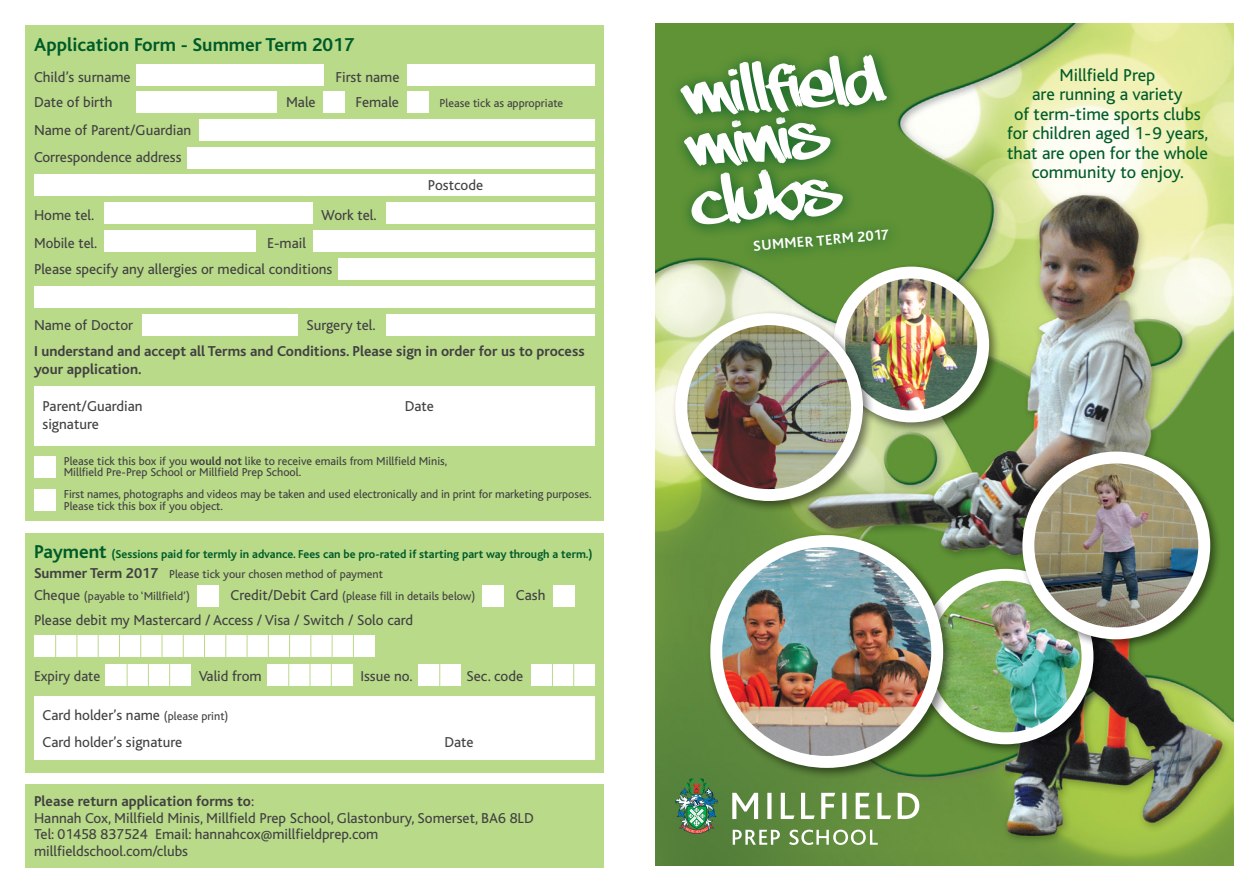
<style>
.page{position:relative;width:1259px;height:893px;background:#fff}
.page>*{position:absolute;margin:0;border:0;box-sizing:border-box;transform-origin:0 0}
.t1{font:700 19.5px "Bliss";color:#005b29}
.t2{font:18px/19.5px "Bliss";color:#005b29;text-align:center}
.t3{font:15px/16.5px "Bliss";color:#414042}
.t4{font:700 15px/18px "Bliss";color:#414042}
.t5{font:700 15px "Bliss Pro";color:#fff}
.t6{font:12px/11.4px "Bliss";color:#414042}
.t7{font:700 12px "Bliss";color:#005b29}
.s1{font-weight:700}
.s2{font-size:19.5px}
.s3{font-weight:700;font-size:15px}
.s4{font-size:15px}
.s5{font-size:12px}
</style>
<div class="page">
<div style="left:26px;top:784px;width:578px;height:83px;background:#b9da89"></div>
<div style="left:26px;top:533px;width:578px;height:239px;background:#b9da89"></div>
<div style="left:34px;top:696px;width:560px;height:64px;background:#fff"></div>
<div style="left:554px;top:586px;width:21px;height:21px;background:#fff"></div>
<div style="left:198px;top:586px;width:21px;height:21px;background:#fff"></div>
<div style="left:482px;top:586px;width:22px;height:21px;background:#fff"></div>
<div style="left:105px;top:665px;width:85px;height:21px;background:#fff"></div>
<hr style="left:127px;top:662px;width:1px;height:30px;background:#b9da89">
<hr style="left:148px;top:662px;width:1px;height:30px;background:#b9da89">
<hr style="left:169px;top:662px;width:1px;height:30px;background:#b9da89">
<div style="left:267px;top:665px;width:85px;height:21px;background:#fff"></div>
<hr style="left:288px;top:662px;width:1px;height:30px;background:#b9da89">
<hr style="left:310px;top:662px;width:1px;height:30px;background:#b9da89">
<hr style="left:331px;top:662px;width:1px;height:30px;background:#b9da89">
<div style="left:531px;top:665px;width:63px;height:21px;background:#fff"></div>
<hr style="left:552px;top:662px;width:1px;height:30px;background:#b9da89">
<hr style="left:573px;top:662px;width:1px;height:30px;background:#b9da89">
<div style="left:418px;top:665px;width:42px;height:21px;background:#fff"></div>
<hr style="left:439px;top:662px;width:1px;height:30px;background:#b9da89">
<div style="left:34px;top:636px;width:340px;height:21px;background:#fff"></div>
<svg style="left:55px;top:635px;width:1px;height:22px"></svg>
<svg style="left:77px;top:635px;width:1px;height:22px"></svg>
<svg style="left:98px;top:635px;width:1px;height:22px"></svg>
<svg style="left:119px;top:636px;width:1px;height:21px"></svg>
<svg style="left:140px;top:635px;width:1px;height:22px"></svg>
<svg style="left:162px;top:635px;width:1px;height:22px"></svg>
<svg style="left:183px;top:635px;width:1px;height:22px"></svg>
<svg style="left:204px;top:636px;width:1px;height:21px"></svg>
<svg style="left:225px;top:635px;width:1px;height:22px"></svg>
<svg style="left:247px;top:635px;width:1px;height:22px"></svg>
<svg style="left:268px;top:635px;width:1px;height:22px"></svg>
<svg style="left:289px;top:635px;width:1px;height:22px"></svg>
<svg style="left:310px;top:635px;width:1px;height:22px"></svg>
<svg style="left:332px;top:635px;width:1px;height:22px"></svg>
<svg style="left:353px;top:635px;width:1px;height:22px"></svg>
<div style="left:26px;top:26px;width:578px;height:495px;background:#b9da89"></div>
<div style="left:136px;top:64px;width:188px;height:21px;background:#fff"></div>
<div style="left:136px;top:92px;width:141px;height:21px;background:#fff"></div>
<div style="left:407px;top:64px;width:187px;height:21px;background:#fff"></div>
<div style="left:407px;top:92px;width:21px;height:21px;background:#fff"></div>
<div style="left:199px;top:119px;width:395px;height:22px;background:#fff"></div>
<div style="left:187px;top:147px;width:407px;height:21px;background:#fff"></div>
<div style="left:34px;top:175px;width:560px;height:21px;background:#fff"></div>
<div style="left:104px;top:202px;width:209px;height:22px;background:#fff"></div>
<div style="left:104px;top:230px;width:152px;height:21px;background:#fff"></div>
<div style="left:386px;top:202px;width:208px;height:22px;background:#fff"></div>
<div style="left:313px;top:230px;width:281px;height:21px;background:#fff"></div>
<div style="left:142px;top:314px;width:156px;height:21px;background:#fff"></div>
<div style="left:338px;top:259px;width:256px;height:21px;background:#fff"></div>
<div style="left:34px;top:286px;width:560px;height:22px;background:#fff"></div>
<div style="left:34px;top:386px;width:560px;height:59px;background:#fff"></div>
<div style="left:386px;top:314px;width:208px;height:21px;background:#fff"></div>
<div style="left:323px;top:92px;width:21px;height:21px;background:#fff"></div>
<div style="left:34px;top:457px;width:21px;height:21px;background:#fff"></div>
<div style="left:34px;top:489px;width:21px;height:22px;background:#fff"></div>
<img style="left:655px;top:24px;width:578px;height:841px">
<div style="left:679px;top:158px;width:178px;height:82px;background:#005b29;opacity:.9"></div>
<div style="left:672px;top:105px;width:173px;height:75px;background:#609336"></div>
<div style="left:669px;top:43px;width:232px;height:86px;background:#609336"></div>
<svg style="left:680px;top:54px;width:207px;height:170px"></svg>
<div style="left:742px;top:218px;width:160px;height:48px;background:#005b29;opacity:.9"></div>
<div style="left:914px;top:565px;width:191px;height:192px;background:#000;opacity:.5"></div>
<img style="left:924px;top:575px;width:163px;height:163px;border-radius:82px">
<div style="left:918px;top:569px;width:175px;height:175px;border:12px solid #fff;border-radius:50%"></div>
<div style="left:829px;top:263px;width:172px;height:172px;background:#000;opacity:.5"></div>
<img style="left:839px;top:273px;width:144px;height:143px;border-radius:72px">
<div style="left:833px;top:267px;width:156px;height:155px;border:12px solid #fff;border-radius:50%"></div>
<div style="left:671px;top:309px;width:204px;height:204px;background:#000;opacity:.5"></div>
<img style="left:681px;top:319px;width:176px;height:176px;border-radius:88px">
<div style="left:675px;top:313px;width:188px;height:188px;border:12px solid #fff;border-radius:50%"></div>
<img style="left:675px;top:778px;width:44px;height:56px">
<svg style="left:732px;top:793px;width:187px;height:26px"></svg>
<svg style="left:732px;top:830px;width:48px;height:15px"></svg>
<svg style="left:789px;top:830px;width:88px;height:15px"></svg>
<div style="left:706px;top:531px;width:249px;height:249px;background:#000;opacity:.5"></div>
<img style="left:716px;top:541px;width:221px;height:221px;border-radius:110px">
<div style="left:710px;top:535px;width:233px;height:233px;border:12px solid #fff;border-radius:50%"></div>
<div style="left:1018px;top:448px;width:204px;height:204px;background:#000;opacity:.5"></div>
<img style="left:1032px;top:457px;width:168px;height:176px">
<div style="left:1022px;top:452px;width:188px;height:187px;border:12px solid #fff;border-radius:50%"></div>
<p class="t1" style="left:34px;top:35px;width:322px">Application Form - Summer Term 2017</p>
<p class="t3" style="left:34px;top:69px;width:98px">Child’s surname</p>
<p class="t3" style="left:336px;top:69px;width:65px">First name</p>
<p class="t3" style="left:34px;top:95px;width:80px">Date of birth</p>
<p class="t3" style="left:286px;top:95px;width:31px">Male</p>
<p class="t3" style="left:355px;top:95px;width:45px">Female</p>
<p class="t6" style="left:440px;top:98px;width:125px">Please tick as appropriate</p>
<p class="t3" style="left:34px;top:122px;width:159px">Name of Parent/Guardian</p>
<p class="t3" style="left:34px;top:149px;width:149px">Correspondence address</p>
<p class="t3" style="left:428px;top:177px;width:57px">Postcode</p>
<p class="t3" style="left:34px;top:207px;width:62px">Home tel.</p>
<p class="t3" style="left:321px;top:207px;width:57px">Work tel.</p>
<p class="t3" style="left:34px;top:235px;width:65px">Mobile tel.</p>
<p class="t3" style="left:267px;top:235px;width:40px">E-mail</p>
<p class="t3" style="left:34px;top:261px;width:300px">Please specify any allergies or medical conditions</p>
<p class="t3" style="left:34px;top:318px;width:101px">Name of Doctor</p>
<p class="t3" style="left:307px;top:318px;width:71px">Surgery tel.</p>
<p class="t4" style="left:34px;top:342px;width:552px">I understand and accept all Terms and Conditions. Please sign in order for us to process your application.</p>
<p class="t3" style="left:43px;top:398px;width:102px">Parent/Guardian</p>
<p class="t3" style="left:405px;top:398px;width:31px">Date</p>
<p class="t3" style="left:43px;top:416px;width:58px">signature</p>
<p class="t6" style="left:64px;top:455px;width:385px">Please tick this box if you <span class="s1">would not</span> like to receive emails from Millfield Minis,<br>Millfield Pre-Prep School or Millfield Prep School.</p>
<p class="t6" style="left:64px;top:488px;width:529px;line-height:12.1px">First names, photographs and videos may be taken and used electronically and in print for marketing purposes.<br>Please tick this box if you object.</p>
<p class="t7" style="left:34px;top:548px;width:560px"><span class="s2">Payment</span> (Sessions paid for termly in advance. Fees can be pro-rated if starting part way through a term.)</p>
<p class="t6" style="left:34px;top:569px;width:350px"><span class="s3">Summer Term 2017</span> Please tick your chosen method of payment</p>
<p class="t6" style="left:34px;top:591px;width:157px"><span class="s4">Cheque</span> (payable to ‘Millfield’)</p>
<p class="t6" style="left:230px;top:591px;width:246px"><span class="s4">Credit/Debit Card</span> (please fill in details below)</p>
<p class="t3" style="left:516px;top:588px;width:31px">Cash</p>
<p class="t3" style="left:34px;top:612px;width:381px">Please debit my Mastercard / Access / Visa / Switch / Solo card</p>
<p class="t3" style="left:34px;top:668px;width:68px">Expiry date</p>
<p class="t3" style="left:199px;top:668px;width:65px">Valid from</p>
<p class="t3" style="left:360px;top:668px;width:54px">Issue no.</p>
<p class="t3" style="left:466px;top:668px;width:58px">Sec. code</p>
<p class="t3" style="left:43px;top:707px;width:187px">Card holder’s name <span class="s5">(please print)</span></p>
<p class="t3" style="left:43px;top:734px;width:141px">Card holder’s signature</p>
<p class="t3" style="left:444px;top:734px;width:31px">Date</p>
<p class="t3" style="left:34px;top:793px;width:501px"><span class="s1">Please return application forms to</span>:<br>Hannah Cox, Millfield Minis, Millfield Prep School, Glastonbury, Somerset, BA6 8LD Tel: 01458 837524 Email: hannahcox@millfieldprep.com millfieldschool.com/clubs</p>
<p class="t5" style="left:752px;top:237px;width:138px;rotate:-5deg">SUMMER TERM 2017</p>
<p class="t2" style="left:1007px;top:66px;width:203px">Millfield Prep<br>are running a variety<br>of term-time sports clubs for children aged 1-9 years, that are open for the whole community to enjoy.</p>
</div>
